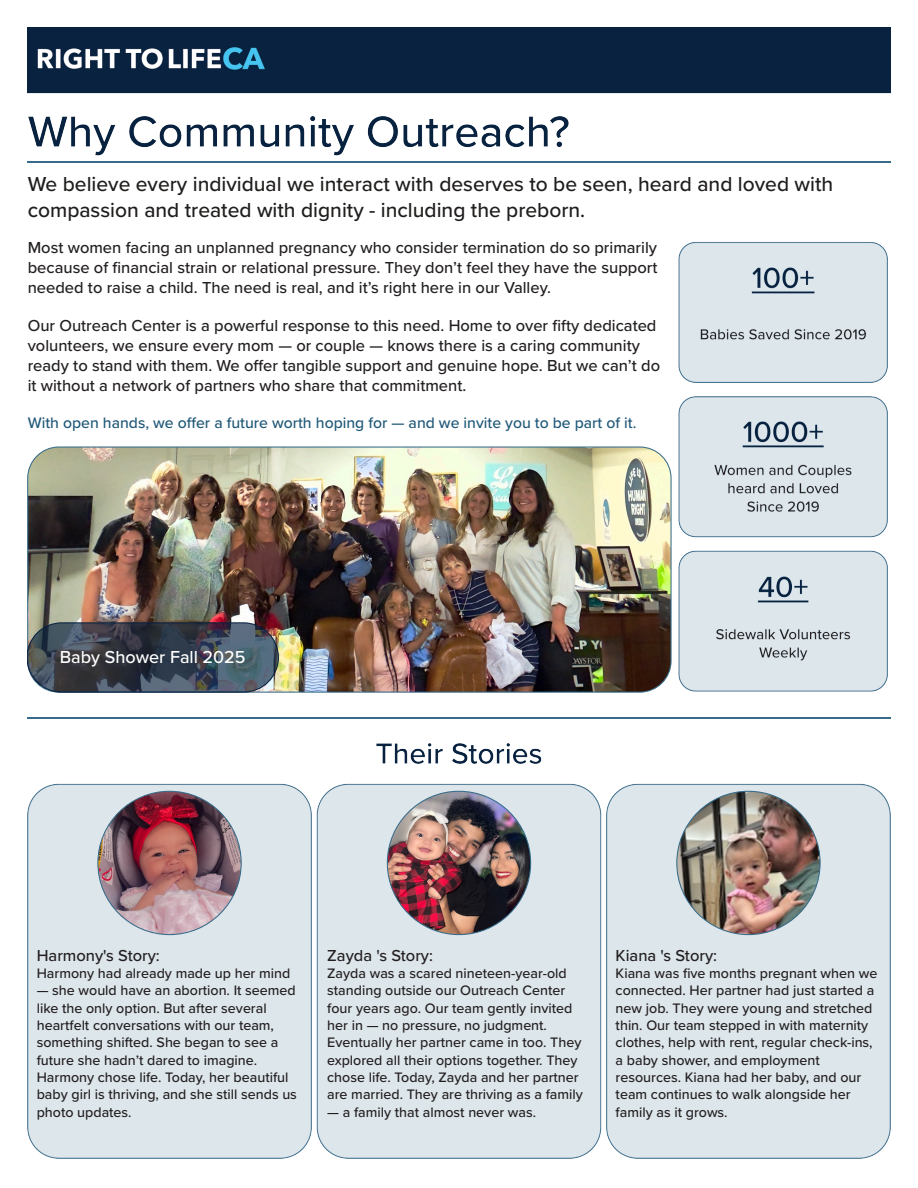
<style>
.page{position:relative;width:918px;height:1188px;background:#fff}
.page>*{position:absolute;margin:0;border:0;box-sizing:border-box;transform-origin:0 0}
.t1{font:500 21px/25.7px "Proxima Nova";color:#201e1d}
.t2{font:500 18px "Proxima Nova";color:#fff}
.t3{font:500 16.5px/20.1px "Proxima Nova";color:#231f20;text-align:justify}
.t4{font:500 15.75px "Proxima Nova";color:#205878}
.t5{font:500 14.25px/17.4px "Proxima Nova";color:#231f20}
</style>
<div class="page">
<img style="left:27px;top:27px;width:864px;height:1131px">
<hr style="left:27px;top:161px;width:864px;height:1px;background:#366b89">
<hr style="left:27px;top:717px;width:864px;height:2px;background:#366b89">
<img style="left:98px;top:791px;width:143px;height:144px;border-radius:50%">
<img style="left:387px;top:791px;width:144px;height:144px;border-radius:50%">
<img style="left:677px;top:791px;width:143px;height:144px;border-radius:50%">
<img style="left:28px;top:447px;width:643px;height:245px;border-radius:31px">
<div style="left:26px;top:622px;width:253px;height:71px;background:#08213f;border:1px solid #08213f;border-radius:35px;opacity:.65"></div>
<div style="left:0;top:0;width:27px;height:1188px;background:#fff"></div>
<h1 class="t1" style="left:28px;top:172px;width:807px">We believe every individual we interact with deserves to be seen, heard and loved with compassion and treated with dignity - including the preborn.</h1>
<p class="t3" style="left:28px;top:238px;width:631px">Most women facing an unplanned pregnancy who consider termination do so primarily because of financial strain or relational pressure. They don’t feel they have the support needed to raise a child. The need is real, and it’s right here in our Valley.</p>
<p class="t3" style="left:28px;top:316px;width:634px;text-align:left">Our Outreach Center is a powerful response to this need. Home to over fifty dedicated volunteers, we ensure every mom — or couple — knows there is a caring community ready to stand with them. We offer tangible support and genuine hope. But we can’t do it without a network of partners who share that commitment.</p>
<p class="t4" style="left:28px;top:416px;width:610px">With open hands, we offer a future worth hoping for — and we invite you to be part of it.</p>
<p class="t2" style="left:60px;top:649px;width:187px">Baby Shower Fall 2025</p>
<p class="t3" style="left:37px;top:946px;width:125px">Harmony's Story:</p>
<p class="t5" style="left:37px;top:965px;width:255px">Harmony had already made up her mind</p>
<p class="t5" style="left:37px;top:983px;width:262px">— she would have an abortion. It seemed like the only option. But after several heartfelt conversations with our team, something shifted. She began to see a future she hadn’t dared to imagine.<br>Harmony chose life. Today, her beautiful baby girl is thriving, and she still sends us photo updates.</p>
<p class="t3" style="left:327px;top:946px;width:107px">Zayda 's Story:</p>
<p class="t5" style="left:327px;top:965px;width:257px">Zayda was a scared nineteen-year-old standing outside our Outreach Center four years ago. Our team gently invited her in — no pressure, no judgment.<br>Eventually her partner came in too. They explored all their options together. They chose life. Today, Zayda and her partner are married. They are thriving as a family</p>
<p class="t5" style="left:327px;top:1104px;width:210px">— a family that almost never was.</p>
<p class="t3" style="left:616px;top:946px;width:103px">Kiana 's Story:</p>
<p class="t5" style="left:616px;top:965px;width:263px">Kiana was five months pregnant when we connected. Her partner had just started a new job. They were young and stretched thin. Our team stepped in with maternity clothes, help with rent, regular check-ins, a baby shower, and employment resources. Kiana had her baby, and our team continues to walk alongside her family as it grows.</p>
</div>
